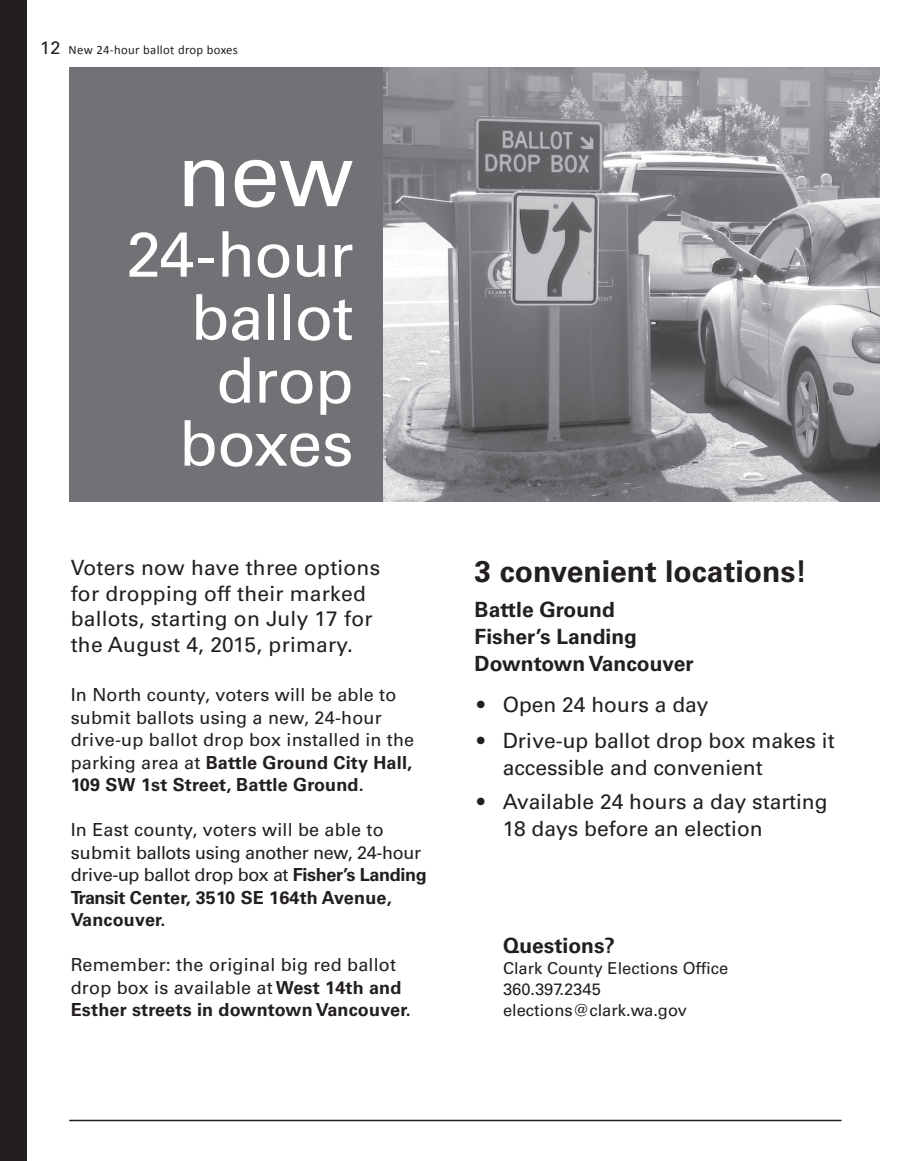
<style>
.page{position:relative;width:905px;height:1161px;background:#fff}
.page>*{position:absolute;margin:0;border:0;box-sizing:border-box;transform-origin:0 0}
.t1{font:90px "Univers LT Std";color:#fff}
.t2{font:63px/63px "Univers LT Std";letter-spacing:-.015em;color:#fff;text-align:right}
.t3{font:700 30px "Univers LT Std";color:#231f20}
.t4{font:21px/25.5px "Univers LT Std";color:#231f20}
.t5{font:700 21px/27px "Univers LT Std";color:#231f20}
.t6{font:18px/22.5px "Univers LT Std";letter-spacing:.01em;color:#231f20}
.t7{font:18px/22.5px "Univers LT Std";letter-spacing:-.02em;color:#231f20}
.t8{font:16.5px/21px "Univers LT Std";color:#231f20}
.t9{font:12.75px "Calibri";letter-spacing:.025em;color:#231f20}
.s1{font-family:"Univers LT Std";font-size:18px}
.s2{font-family:"Georgia";font-size:18px}
.s3{font-weight:700}
</style>
<div class="page">
<div style="left:0;top:0;width:27px;height:1161px;background:#231f20"></div>
<hr style="left:69px;top:1120px;width:772px;height:1px;background:#231f20">
<div style="left:69px;top:68px;width:316px;height:434px;background:#717275"></div>
<img style="left:384px;top:68px;width:495px;height:434px">
<p class="t9" style="left:40px;top:42px;width:199px"><span class="s1">1</span><span class="s2">12</span> New 24-hour ballot drop boxes</p>
<h1 class="t1" style="left:176px;top:121px;width:179px">new</h1>
<h2 class="t2" style="left:126px;top:223px;width:229px">24-hour ballot drop boxes</h2>
<p class="t4" style="left:71px;top:555px;width:311px">Voters now have three options for dropping off their marked ballots, starting on July 17 for the August 4, 2015, primary.</p>
<p class="t6" style="left:71px;top:684px;width:345px">In North county, voters will be able to submit ballots using a new, 24-hour drive-up ballot drop box installed in the parking area at <span class="s3">Battle Ground City Hall, 109 SW 1st Street, Battle Ground.</span></p>
<p class="t7" style="left:71px;top:819px;width:357px">In East county, voters will be able to submit ballots using another new, 24-hour drive-up ballot drop box at <span class="s3">Fisher’s Landing Transit Center, 3510 SE 164th Avenue, Vancouver.</span></p>
<p class="t6" style="left:71px;top:954px;width:341px">Remember: the original big red ballot drop box is available at <span class="s3">West 14th and<br>Esther streets in downtown Vancouver.</span></p>
<h3 class="t3" style="left:474px;top:554px;width:334px">3 convenient locations!</h3>
<p class="t5" style="left:474px;top:596px;width:220px">Battle Ground<br>Fisher’s Landing<br>Downtown Vancouver</p>
<p class="t4" style="left:477px;top:692px;width:233px">• Open 24 hours a day</p>
<p class="t4" style="left:502px;top:727px;width:333px;line-height:27px;text-indent:-25px">• Drive-up ballot drop box makes it accessible and convenient</p>
<p class="t4" style="left:502px;top:788px;width:326px;line-height:27px;text-indent:-25px">• Available 24 hours a day starting<br>18 days before an election</p>
<p class="t5" style="left:503px;top:932px;width:114px">Questions?</p>
<p class="t8" style="left:503px;top:958px;width:227px">Clark County Elections Office<br>360.397.2345 elections@clark.wa.gov</p>
</div>
